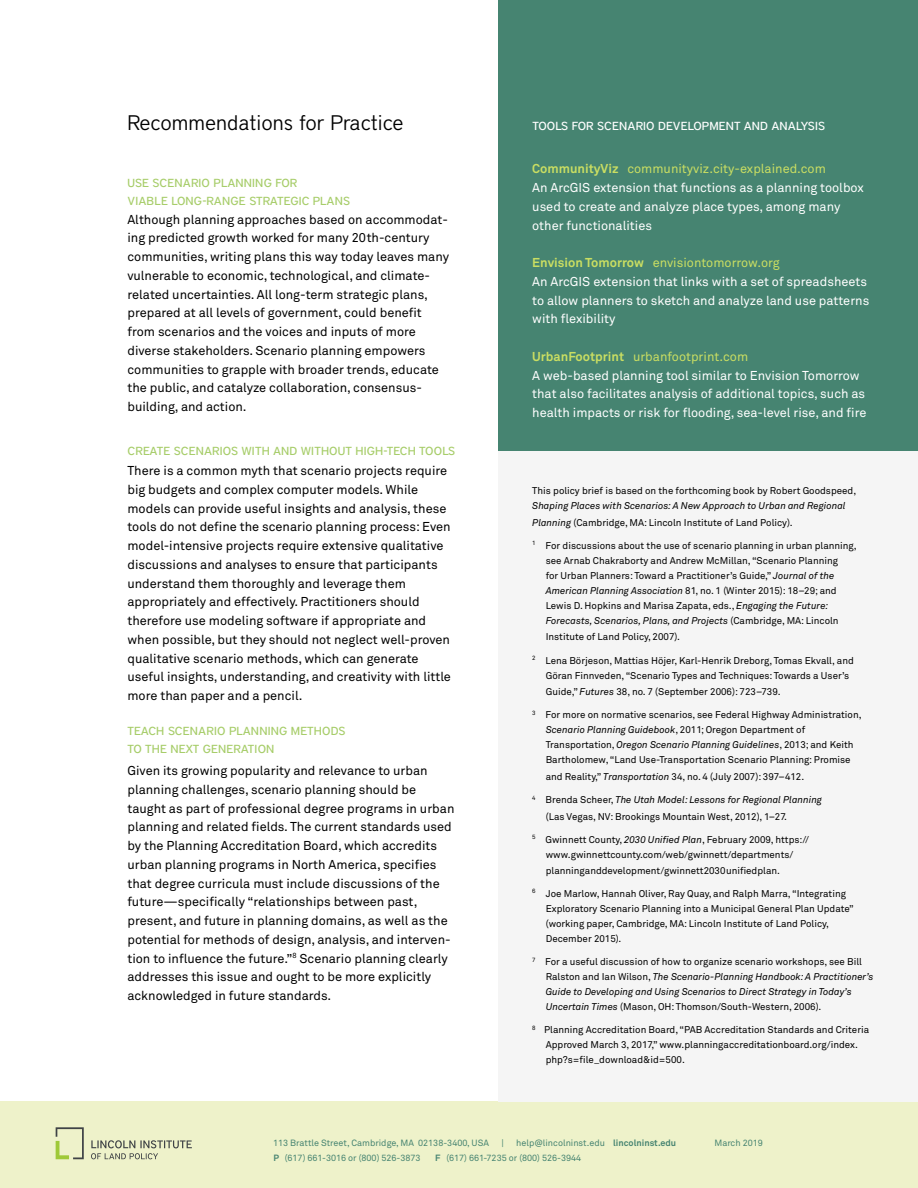
<style>
.page{position:relative;width:918px;height:1188px;background:#fff}
.page>*{position:absolute;margin:0;border:0;box-sizing:border-box;transform-origin:0 0}
.t1{font:300 21px "District";color:#000}
.t2{font:12.75px/18.8px "Akkurat Pro";color:#000}
.t3{font:12.75px/18.8px "Akkurat Pro";color:#fff}
.t4{font:500 11.7px/17.5px "District";letter-spacing:.015em;color:#a7cd6a}
.t5{font:500 11.7px "District";letter-spacing:.015em;color:#fff}
.t6{font:9.75px/15px "Akkurat Pro";color:#000}
.t7{font:italic 9.75px/16.5px "Akkurat Pro";color:#000}
.t8{font:9px "Akkurat Pro";color:#468471}
.s1{font-weight:700;color:#cade62}
.s2{color:#cade62}
.s3{font-style:normal}
.s4{font-style:italic}
.s5{font-weight:700}
</style>
<div class="page">
<div style="left:499px;top:0;width:419px;height:451px;background:#468471"></div>
<div style="left:0;top:1102px;width:918px;height:86px;background:#eef2ca"></div>
<svg style="left:91px;top:1140px;width:101px;height:19px"></svg>
<svg style="left:56px;top:1127px;width:28px;height:32px"></svg>
<div style="left:499px;top:451px;width:419px;height:651px;background:#f5f5f5"></div>
<h1 class="t1" style="left:127px;top:110px;width:278px">Recommendations for Practice</h1>
<p class="t4" style="left:128px;top:174px;width:224px">USE SCENARIO PLANNING FOR<br>VIABLE LONG-RANGE STRATEGIC PLANS</p>
<p class="t2" style="left:127px;top:210px;width:323px">Although planning approaches based on accommodat&shy;ing predicted growth worked for many 20th-century communities, writing plans this way today leaves many vulnerable to economic, technological, and climate&shy;related uncertainties. All long-term strategic plans, prepared at all levels of government, could benefit from scenarios and the voices and inputs of more diverse stakeholders. Scenario planning empowers communities to grapple with broader trends, educate the public, and catalyze collaboration, consensus&shy;building, and action.</p>
<p class="t4" style="left:128px;top:442px;width:329px">CREATE SCENARIOS WITH AND WITHOUT HIGH-TECH TOOLS</p>
<p class="t2" style="left:127px;top:462px;width:325px">There is a common myth that scenario projects require big budgets and complex computer models. While models can provide useful insights and analysis, these tools do not define the scenario planning process: Even model-intensive projects require extensive qualitative discussions and analyses to ensure that participants understand them thoroughly and leverage them appropriately and effectively. Practitioners should therefore use modeling software if appropriate and when possible, but they should not neglect well-proven qualitative scenario methods, which can generate useful insights, understanding, and creativity with little more than paper and a pencil.</p>
<p class="t4" style="left:128px;top:722px;width:220px">TEACH SCENARIO PLANNING METHODS<br>TO THE NEXT GENERATION</p>
<p class="t2" style="left:127px;top:762px;width:329px">Given its growing popularity and relevance to urban planning challenges, scenario planning should be taught as part of professional degree programs in urban planning and related fields. The current standards used by the Planning Accreditation Board, which accredits urban planning programs in North America, specifies that degree curricula must include discussions of the future—specifically “relationships between past, present, and future in planning domains, as well as the potential for methods of design, analysis, and interven&shy;tion to influence the future.”<sup>8</sup> Scenario planning clearly addresses this issue and ought to be more explicitly acknowledged in future standards.</p>
<p class="t5" style="left:532px;top:119px;width:294px">TOOLS FOR SCENARIO DEVELOPMENT AND ANALYSIS</p>
<h2 class="t3" style="left:532px;top:160px;width:333px"><span class="s1">CommunityViz</span> <span class="s2">communityviz.city-explained.com<br></span>An ArcGIS extension that functions as a planning toolbox used to create and analyze place types, among many other functionalities</h2>
<h2 class="t3" style="left:532px;top:254px;width:339px"><span class="s1">Envision Tomorrow</span> <span class="s2">envisiontomorrow.org<br></span>An ArcGIS extension that links with a set of spreadsheets to allow planners to sketch and analyze land use patterns with flexibility</h2>
<h2 class="t3" style="left:532px;top:347px;width:336px"><span class="s1">UrbanFootprint</span> <span class="s2">urbanfootprint.com<br></span>A web-based planning tool similar to Envision Tomorrow that also facilitates analysis of additional topics, such as health impacts or risk for flooding, sea-level rise, and fire</h2>
<p class="t6" style="left:532px;top:484px;width:326px">This policy brief is based on the forthcoming book by Robert Goodspeed,</p>
<p class="t7" style="left:532px;top:498px;width:315px">Shaping Places with Scenarios: A New Approach to Urban and Regional<br>Planning <span class="s3">(Cambridge, MA: Lincoln Institute of Land Policy).</span></p>
<p class="t6" style="left:546px;top:538px;width:312px;text-indent:-13px"><sup>1</sup> For discussions about the use of scenario planning in urban planning, see Arnab Chakraborty and Andrew McMillan, “Scenario Planning<br>for Urban Planners: Toward a Practitioner’s Guide,” <span class="s4">Journal of the American Planning Association</span> 81, no. 1 (Winter 2015): 18–29; and Lewis D. Hopkins and Marisa Zapata, eds., <span class="s4">Engaging the Future:<br>Forecasts, Scenarios, Plans, and Projects</span> (Cambridge, MA: Lincoln</p>
<p class="t6" style="left:546px;top:630px;width:136px">Institute of Land Policy, 2007).</p>
<p class="t6" style="left:546px;top:653px;width:310px;text-indent:-13px"><sup>2</sup> Lena Börjeson, Mattias Höjer, Karl-Henrik Dreborg, Tomas Ekvall, and<br>Göran Finnveden, “Scenario Types and Techniques: Towards a User’s</p>
<p class="t6" style="left:546px;top:685px;width:236px">Guide,” <span class="s4">Futures</span> 38, no. 7 (September 2006): 723–739.</p>
<p class="t6" style="left:546px;top:708px;width:317px;text-indent:-13px"><sup>3</sup> For more on normative scenarios, see Federal Highway Administration, <span class="s4">Scenario Planning Guidebook</span>, 2011; Oregon Department of Transportation, <span class="s4">Oregon Scenario Planning Guidelines</span>, 2013; and Keith Bartholomew, “Land Use-Transportation Scenario Planning: Promise</p>
<p class="t6" style="left:546px;top:769px;width:260px">and Reality,” <span class="s4">Transportation</span> 34, no. 4 (July 2007): 397–412.</p>
<p class="t6" style="left:546px;top:792px;width:278px;line-height:16.5px;text-indent:-13px"><sup>4</sup> Brenda Scheer, <span class="s4">The Utah Model: Lessons for Regional Planning </span>(Las Vegas, NV: Brookings Mountain West, 2012), 1–27.</p>
<p class="t6" style="left:546px;top:832px;width:265px;text-indent:-13px"><sup>5</sup> Gwinnett County, <span class="s4">2030 Unified Plan</span>, February 2009, https:// www.gwinnettcounty.com/web/gwinnett/departments/ planninganddevelopment/gwinnett2030unifiedplan.</p>
<p class="t6" style="left:546px;top:886px;width:309px;text-indent:-14px"><sup>6</sup> Joe Marlow, Hannah Oliver, Ray Quay, and Ralph Marra, “Integrating Exploratory Scenario Planning into a Municipal General Plan Update” (working paper, Cambridge, MA: Lincoln Institute of Land Policy, December 2015).</p>
<p class="t6" style="left:546px;top:955px;width:329px;text-indent:-13px"><sup>7</sup> For a useful discussion of how to organize scenario workshops, see Bill Ralston and Ian Wilson, <span class="s4">The Scenario-Planning Handbook: A Practitioner’s Guide to Developing and Using Scenarios to Direct Strategy in Today’s Uncertain Times</span> (Mason, OH: Thomson/South-Western, 2006).</p>
<p class="t6" style="left:546px;top:1023px;width:325px;text-indent:-14px"><sup>8</sup> Planning Accreditation Board, “PAB Accreditation Standards and Criteria<br>Approved March 3, 2017,” www.planningaccreditationboard.org/index. php?s=file_download&amp;id=500.</p>
<p class="t8" style="left:273px;top:1137px;width:217px">113 Brattle Street, Cambridge, MA 02138-3400, USA</p>
<p class="t8" style="left:501px;top:1137px;width:4px">|</p>
<p class="t8" style="left:516px;top:1137px;width:162px">help@lincolninst.edu <span class="s5">lincolninst.edu</span></p>
<p class="t8" style="left:273px;top:1152px;width:149px"><span class="s5">P</span> (617) 661-3016 or (800) 526-3873</p>
<p class="t8" style="left:435px;top:1152px;width:148px"><span class="s5">F</span> (617) 661-7235 or (800) 526-3944</p>
<p class="t8" style="left:714px;top:1137px;width:50px">March 2019</p>
</div>
